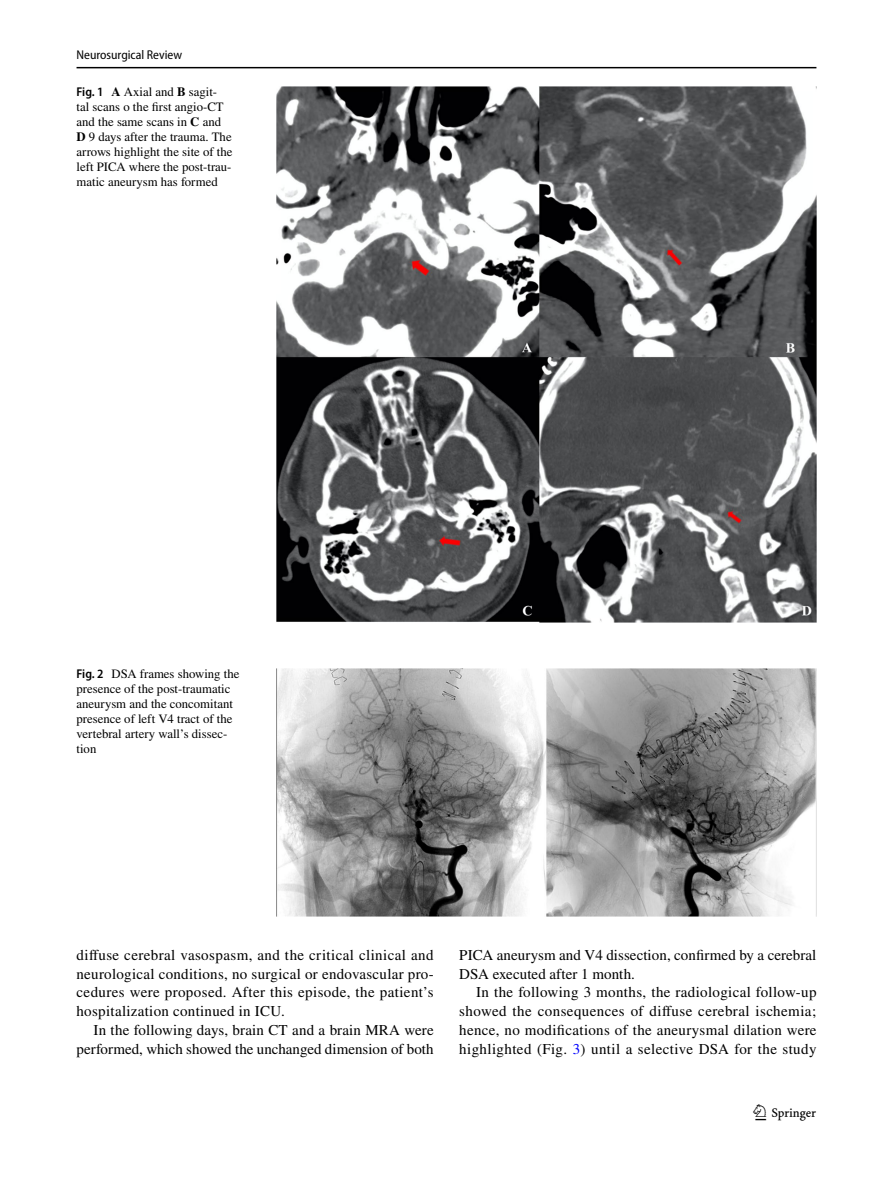
<style>
.page{position:relative;width:893px;height:1187px;background:#fff}
.page>*{position:absolute;margin:0;border:0;box-sizing:border-box;transform-origin:0 0}
.t1{font:22.5px "Springnew Regular 3";color:#000}
.t2{font:15px/18.8px "STIX";letter-spacing:.01em;color:#000;text-align:justify}
.t3{font:12.75px/15px "STIX";color:#000}
.t4{font:semi-condensed 12.75px "Myriad Pro";color:#000}
.s1{font-family:"Myriad Pro";font-weight:600;font-stretch:semi-condensed}
.s2{font-weight:700}
.s3{color:#00f}
</style>
<div class="page">
<hr style="left:77px;top:67px;width:739px;height:1px;background:#000">
<img style="left:276px;top:87px;width:540px;height:535px">
<img style="left:276px;top:668px;width:540px;height:248px">
<p class="t4" style="left:77px;top:48px;width:107px">Neurosurgical Review</p>
<p class="t3" style="left:77px;top:85px;width:158px"><span class="s1">Fig. 1</span> <span class="s2">A</span> Axial and <span class="s2">B</span> sagit&shy;tal scans o the first angio-CT and the same scans in <span class="s2">C</span> and<br><span class="s2">D</span> 9 days after the trauma. The arrows highlight the site of the left PICA where the post-trau&shy;matic aneurysm has formed</p>
<p class="t3" style="left:77px;top:667px;width:164px"><span class="s1">Fig. 2</span> DSA frames showing the presence of the post-traumatic aneurysm and the concomitant presence of left V4 tract of the vertebral artery wall’s dissec&shy;tion</p>
<p class="t2" style="left:77px;top:946px;width:359px">diffuse cerebral vasospasm, and the critical clinical and neurological conditions, no surgical or endovascular pro&shy;cedures were proposed. After this episode, the patient’s hospitalization continued in ICU.</p>
<p class="t2" style="left:77px;top:1021px;width:359px;text-align:right">In the following days, brain CT and a brain MRA were performed, which showed the unchanged dimension of both</p>
<p class="t2" style="left:459px;top:946px;width:359px">PICA aneurysm and V4 dissection, confirmed by a cerebral<br>DSA executed after 1 month.</p>
<p class="t2" style="left:459px;top:983px;width:359px;text-indent:17px">In the following 3 months, the radiological follow-up showed the consequences of diffuse cerebral ischemia; hence, no modifications of the aneurysmal dilation were highlighted (Fig. <span class="s3">3</span>) until a selective DSA for the study</p>
<h1 class="t1" style="left:755px;top:1104px;width:62px">1 3</h1>
</div>
